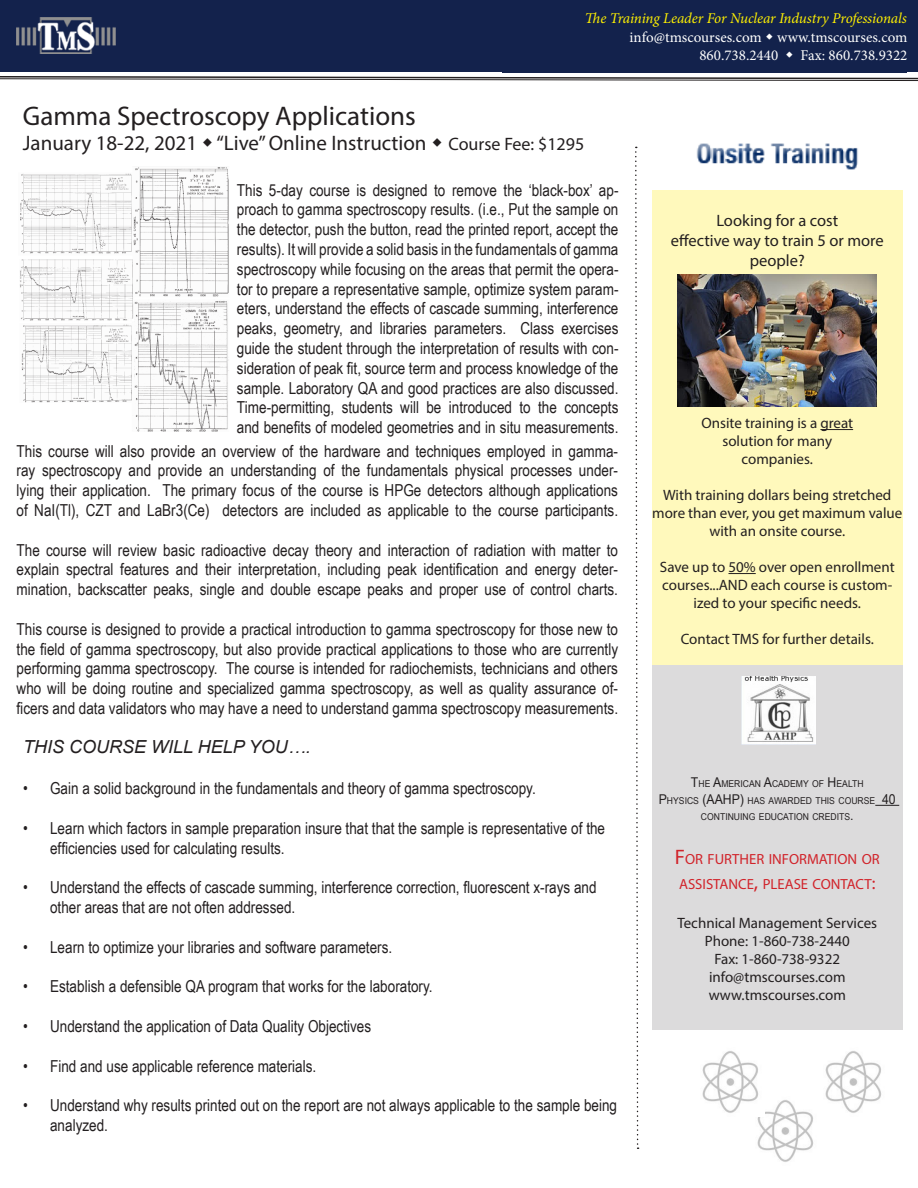
<style>
.page{position:relative;width:918px;height:1188px;background:#fff}
.page>*{position:absolute;margin:0;border:0;box-sizing:border-box;transform-origin:0 0}
.t1{font:27px "Myriad Pro";color:#231f20}
.t2{font:21px "Myriad Pro";color:#231f20}
.t3{font:italic 18px "Arial";color:#231f20}
.t4{font:16.5px/19.8px "Arial Narrow";color:#231f20;text-align:justify}
.t5{font:16.5px/19.8px "Myriad Pro";color:#231f20;text-align:center}
.t6{font:15px/18px "Myriad Pro";color:#231f20;text-align:center}
.t7{font:15px "Minion Pro";color:#fff}
.t8{font:italic 15px "Minion Pro";letter-spacing:-.01em;color:#fff101}
.t9{font:14.7px "Myriad Pro";color:#d1232a}
.t10{font:9.45px/16.5px "Arial Narrow";color:#231f20;text-align:center;scale:1.11 1}
.s1{font-size:18px}
.s2{font-size:13.5px}
.s3{font-size:21px}
</style>
<div class="page">
<div style="left:1px;top:0;width:917px;height:72px;background:#13224c"></div>
<img style="left:17px;top:18px;width:99px;height:35px">
<svg style="left:0;top:76px;width:918px;height:5px"></svg>
<div style="left:652px;top:191px;width:250px;height:474px;background:#fff9bc"></div>
<hr style="left:820px;top:429px;width:33px;height:1px;background:#231f20">
<svg style="left:728px;top:573px;width:28px;height:1px"></svg>
<img style="left:678px;top:274px;width:199px;height:133px">
<div style="left:652px;top:665px;width:250px;height:365px;background:#dcdbdc"></div>
<img style="left:741px;top:677px;width:75px;height:68px">
<svg style="left:875px;top:805px;width:24px;height:1px"></svg>
<svg style="left:635px;top:147px;width:4px;height:1002px"></svg>
<img style="left:696px;top:143px;width:162px;height:27px">
<img style="left:757px;top:1100px;width:56px;height:62px">
<img style="left:702px;top:1051px;width:63px;height:66px">
<img style="left:825px;top:1051px;width:56px;height:62px">
<img style="left:20px;top:167px;width:209px;height:265px">
<p class="t8" style="left:585px;top:8px;width:324px">The Training Leader For Nuclear Industry Professionals</p>
<p class="t7" style="left:630px;top:27px;width:279px">info@tmscourses.com www.tmscourses.com</p>
<p class="t7" style="left:699px;top:45px;width:80px">860.738.2440</p>
<p class="t7" style="left:801px;top:45px;width:108px">Fax: 860.738.9322</p>
<p class="t1" style="left:23px;top:99px;width:395px">Gamma Spectroscopy Applications</p>
<p class="t2" style="left:23px;top:130px;width:563px">January 18-22, 2021 “Live” Online Instruction <span class="s1">Course Fee: $1295</span></p>
<p class="t4" style="left:237px;top:179px;width:383px">This 5-day course is designed to remove the ‘black-box’ ap&shy;proach to gamma spectroscopy results. (i.e., Put the sample on the detector, push the button, read the printed report, accept the results). It will provide a solid basis in the fundamentals of gamma spectroscopy while focusing on the areas that permit the opera&shy;tor to prepare a representative sample, optimize system param&shy;eters, understand the effects of cascade summing, interference peaks, geometry, and libraries parameters. Class exercises guide the student through the interpretation of results with con&shy;sideration of peak fit, source term and process knowledge of the sample. Laboratory QA and good practices are also discussed.<br>Time-permitting, students will be introduced to the concepts and benefits of modeled geometries and in situ measurements.</p>
<p class="t4" style="left:17px;top:440px;width:603px">This course will also provide an overview of the hardware and techniques employed in gamma&shy;ray spectroscopy and provide an understanding of the fundamentals physical processes under&shy;lying their application. The primary focus of the course is HPGe detectors although applications of NaI(Tl), CZT and LaBr3(Ce) detectors are included as applicable to the course participants.</p>
<p class="t4" style="left:17px;top:539px;width:603px">The course will review basic radioactive decay theory and interaction of radiation with matter to explain spectral features and their interpretation, including peak identification and energy deter&shy;mination, backscatter peaks, single and double escape peaks and proper use of control charts.</p>
<p class="t4" style="left:17px;top:618px;width:603px">This course is designed to provide a practical introduction to gamma spectroscopy for those new to the field of gamma spectroscopy, but also provide practical applications to those who are currently performing gamma spectroscopy. The course is intended for radiochemists, technicians and others who will be doing routine and specialized gamma spectroscopy, as well as quality assurance of&shy;ficers and data validators who may have a need to understand gamma spectroscopy measurements.</p>
<p class="t3" style="left:23px;top:735px;width:289px">THIS COURSE WILL HELP YOU….</p>
<p class="t4" style="left:23px;top:778px;width:514px">• Gain a solid background in the fundamentals and theory of gamma spectroscopy.</p>
<p class="t4" style="left:50px;top:818px;width:557px;text-indent:-27px">• Learn which factors in sample preparation insure that that the sample is representative of the efficiencies used for calculating results.</p>
<p class="t4" style="left:50px;top:877px;width:548px;text-indent:-27px">• Understand the effects of cascade summing, interference correction, fluorescent x-rays and other areas that are not often addressed.</p>
<p class="t4" style="left:23px;top:936px;width:371px">• Learn to optimize your libraries and software parameters.</p>
<p class="t4" style="left:23px;top:976px;width:411px">• Establish a defensible QA program that works for the laboratory.</p>
<p class="t4" style="left:23px;top:1016px;width:350px">• Understand the application of Data Quality Objectives</p>
<p class="t4" style="left:23px;top:1055px;width:295px">• Find and use applicable reference materials.</p>
<p class="t4" style="left:50px;top:1095px;width:569px;text-indent:-27px">• Understand why results printed out on the report are not always applicable to the sample being analyzed.</p>
<p class="t5" style="left:716px;top:211px;width:123px">Looking for a cost</p>
<p class="t5" style="left:671px;top:231px;width:214px">effective way to train 5 or more people?</p>
<p class="t6" style="left:701px;top:414px;width:153px">Onsite training is a great</p>
<p class="t6" style="left:722px;top:432px;width:111px">solution for many</p>
<p class="t6" style="left:742px;top:450px;width:73px">companies.</p>
<p class="t6" style="left:652px;top:486px;width:252px">With training dollars being stretched more than ever, you get maximum value with an onsite course.</p>
<p class="t6" style="left:660px;top:558px;width:236px">Save up to 50% over open enrollment courses...AND each course is custom&shy;ized to your specific needs.</p>
<p class="t6" style="left:681px;top:630px;width:195px">Contact TMS for further details.</p>
<p class="t10" style="left:691px;top:775px;width:157px"><span class="s2">T</span>HE <span class="s2">A</span>MERICAN <span class="s2">A</span>CADEMY OF <span class="s2">H</span> EALTH</p>
<p class="t10" style="left:659px;top:792px;width:215px"><span class="s2">P</span>HYSICS <span class="s2">(AAHP)</span> HAS AWARDED THIS COURSE <span class="s2">40<br></span>CONTINUING EDUCATION CREDITS<span class="s2">.</span></p>
<p class="t9" style="left:675px;top:850px;width:206px"><span class="s3">F</span>OR FURTHER INFORMATION OR</p>
<p class="t9" style="left:679px;top:875px;width:198px">ASSISTANCE<span class="s3">,</span> PLEASE CONTACT<span class="s1">:</span></p>
<p class="t6" style="left:677px;top:914px;width:201px">Technical Management Services</p>
<p class="t6" style="left:705px;top:932px;width:147px">Phone: 1-860-738-2440</p>
<p class="t6" style="left:715px;top:950px;width:127px">Fax: 1-860-738-9322</p>
<p class="t6" style="left:709px;top:968px;width:138px">info@tmscourses.com</p>
<p class="t6" style="left:709px;top:986px;width:139px">www.tmscourses.com</p>
</div>
